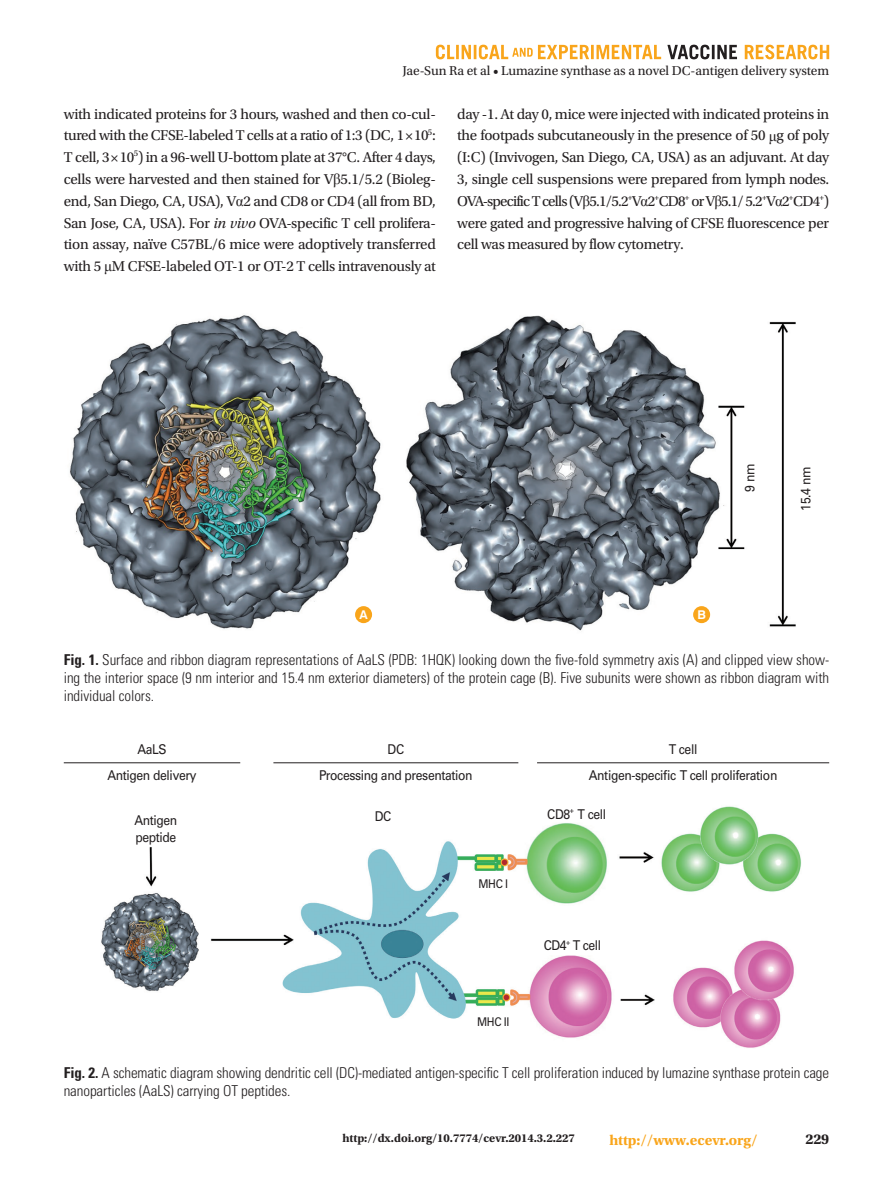
<style>
.page{position:relative;width:893px;height:1191px;background:#fff}
.page>*{position:absolute;margin:0;border:0;box-sizing:border-box;transform-origin:0 0}
.CVER_본문{font:15px/21.8px "Utopia Std";letter-spacing:-.02em;color:#231f20;text-align:justify}
.CVER_표그림캡션{font:300 condensed 15px/18px "Univers LT Std";letter-spacing:-.01em;color:#231f20}
.t1{font:700 15px "Utopia Std";letter-spacing:-.005em;color:#f9a51b}
.t2{font:700 15px "Utopia Std";color:#231f20}
.CVER_그림지문{font:13.5px "Univers LT Std";letter-spacing:-.03em;color:#231f20;scale:.9 1}
.CVER_하시라{font:13.5px "Utopia Std";letter-spacing:-.005em;color:#231f20}
.t3{font:700 12.15px "Swiss 721 BT";color:#fff}
.t4{font:700 12px "Utopia Std";letter-spacing:-.005em;color:#231f20}
.CVER_그림지문-2{font:12px "Univers LT Std";letter-spacing:-.03em;color:#231f20;scale:.9 1}
.s1{font-family:"Times New Roman"}
.s2{font-style:italic}
.s3{font-weight:700}
</style>
<div class="page">
<svg style="left:745px;top:45px;width:84px;height:14px"></svg>
<svg style="left:667px;top:45px;width:70px;height:14px"></svg>
<svg style="left:436px;top:45px;width:225px;height:14px"></svg>
<img style="left:101px;top:806px;width:700px;height:242px">
<hr style="left:64px;top:762px;width:176px;height:1px;background:#231f20">
<hr style="left:273px;top:762px;width:245px;height:1px;background:#231f20">
<hr style="left:537px;top:762px;width:292px;height:1px;background:#231f20">
<img style="left:69px;top:315px;width:727px;height:316px">
<div style="left:355px;top:606px;width:17px;height:17px;background:#f9a51b;border-radius:50%"></div>
<div style="left:693px;top:606px;width:17px;height:17px;background:#f9a51b;border-radius:50%"></div>
<p class="CVER_하시라" style="left:403px;top:63px;width:428px">Jae-Sun Ra et al • Lumazine synthase as a novel DC-antigen delivery system</p>
<p class="CVER_본문" style="left:64px;top:103px;width:374px">with indicated proteins for 3 hours, washed and then co-cul&shy;tured with the CFSE-labeled T cells at a ratio of 1:3 (DC, 1×10<sup>5</sup>:<br>T cell, 3×10<sup>5</sup>) in a 96-well U-bottom plate at 37°C. After 4 days, cells were harvested and then stained for V<span class="s1">β</span>5.1/5.2 (Bioleg&shy;end, San Diego, CA, USA), V<span class="s1">α</span>2 and CD8 or CD4 (all from BD, San Jose, CA, USA). For <span class="s2">in vivo</span> OVA-specific T cell prolifera&shy;tion assay, naïve C57BL/6 mice were adoptively transferred with 5 <span class="s1">μ</span>M CFSE-labeled OT-1 or OT-2 T cells intravenously at</p>
<p class="CVER_본문" style="left:457px;top:103px;width:374px">day -1. At day 0, mice were injected with indicated proteins in the footpads subcutaneously in the presence of 50 <span class="s1">μ</span>g of poly (I:C) (Invivogen, San Diego, CA, USA) as an adjuvant. At day 3, single cell suspensions were prepared from lymph nodes.<br>OVA-specific T cells (V<span class="s1">β</span>5.1/5.2<sup>+</sup>V<span class="s1">α</span>2<sup>+</sup>CD8<sup>+</sup> or V<span class="s1">β</span>5.1/ 5.2<sup>+</sup>V<span class="s1">α</span>2<sup>+</sup>CD4<sup>+</sup>) were gated and progressive halving of CFSE fluorescence per cell was measured by flow cytometry.</p>
<p class="CVER_그림지문" style="left:742px;top:491px;width:33px;rotate:-90deg">9 nm</p>
<p class="CVER_그림지문" style="left:798px;top:510px;width:50px;rotate:-90deg">15.4 nm</p>
<p class="t3" style="left:359px;top:607px;width:10px">A</p>
<p class="t3" style="left:697px;top:607px;width:10px">B</p>
<p class="CVER_표그림캡션" style="left:64px;top:650px;width:767px;text-align:justify"><span class="s3">Fig. 1.</span> Surface and ribbon diagram representations of AaLS (PDB: 1HQK) looking down the five-fold symmetry axis (A) and clipped view show&shy;ing the interior space (9 nm interior and 15.4 nm exterior diameters) of the protein cage (B). Five subunits were shown as ribbon diagram with individual colors.</p>
<p class="CVER_그림지문" style="left:137px;top:741px;width:34px">AaLS</p>
<p class="CVER_그림지문" style="left:107px;top:767px;width:101px">Antigen delivery</p>
<p class="CVER_그림지문" style="left:134px;top:812px;width:49px">Antigen</p>
<p class="CVER_그림지문" style="left:135px;top:829px;width:47px">peptide</p>
<p class="CVER_그림지문" style="left:388px;top:741px;width:20px">DC</p>
<p class="CVER_그림지문" style="left:319px;top:767px;width:172px">Processing and presentation</p>
<p class="CVER_그림지문" style="left:669px;top:741px;width:33px">T cell</p>
<p class="CVER_그림지문" style="left:589px;top:767px;width:211px">Antigen-specific T cell proliferation</p>
<p class="CVER_그림지문" style="left:375px;top:808px;width:20px">DC</p>
<p class="CVER_그림지문" style="left:547px;top:806px;width:67px">CD8<sup>+</sup> T cell</p>
<p class="CVER_그림지문-2" style="left:478px;top:876px;width:35px">MHC I</p>
<p class="CVER_그림지문-2" style="left:477px;top:1014px;width:38px">MHC II</p>
<p class="CVER_그림지문" style="left:544px;top:937px;width:66px">CD4<sup>+</sup> T cell</p>
<p class="CVER_표그림캡션" style="left:64px;top:1063px;width:767px"><span class="s3">Fig. 2.</span> A schematic diagram showing dendritic cell (DC)-mediated antigen-specific T cell proliferation induced by lumazine synthase protein cage nanoparticles (AaLS) carrying OT peptides.</p>
<p class="t4" style="left:342px;top:1131px;width:234px">http://dx.doi.org/10.7774/cevr.2014.3.2.227</p>
<p class="t1" style="left:609px;top:1131px;width:150px">http://www.ecevr.org/</p>
<p class="t2" style="left:805px;top:1130px;width:25px">229</p>
</div>
